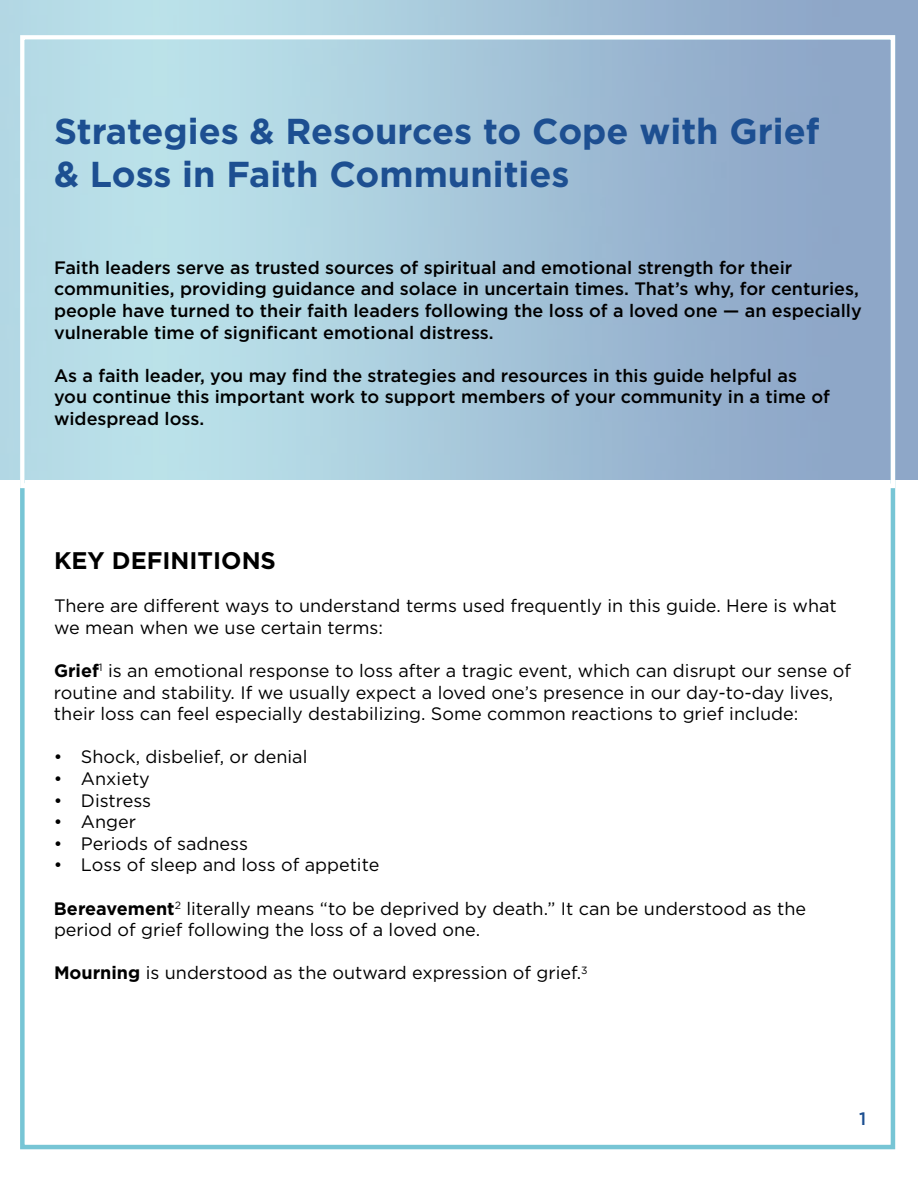
<style>
.page{position:relative;width:918px;height:1188px;background:#fff}
.page>*{position:absolute;margin:0;border:0;box-sizing:border-box;transform-origin:0 0}
.t1{font:700 36px/43.2px "Gotham";color:#1d4f91}
.t2{font:700 24px "Gotham";color:#000}
.t3{font:18px/21.6px "Gotham";color:#000}
.t4{font:500 18px/21.6px "Gotham";color:#000}
.t5{font:500 18px "Gotham";color:#1d4f91}
.s1{font-weight:700}
</style>
<div class="page">
<div style="left:20px;top:35px;width:875px;height:453px;border:4px solid #fff"></div>
<h1 class="t1" style="left:54px;top:110px;width:767px">Strategies &amp; Resources to Cope with Grief &amp; Loss in Faith Communities</h1>
<p class="t4" style="left:54px;top:257px;width:809px">Faith leaders serve as trusted sources of spiritual and emotional strength for their communities, providing guidance and solace in uncertain times. That’s why, for centuries, people have turned to their faith leaders following the loss of a loved one — an especially vulnerable time of significant emotional distress.</p>
<p class="t4" style="left:54px;top:365px;width:778px">As a faith leader, you may find the strategies and resources in this guide helpful as you continue this important work to support members of your community in a time of widespread loss.</p>
<h2 class="t2" style="left:54px;top:545px;width:223px">KEY DEFINITIONS</h2>
<p class="t3" style="left:54px;top:595px;width:784px">There are different ways to understand terms used frequently in this guide. Here is what we mean when we use certain terms:</p>
<p class="t3" style="left:54px;top:660px;width:799px"><span class="s1">Grief</span><sup>1</sup> is an emotional response to loss after a tragic event, which can disrupt our sense of routine and stability. If we usually expect a loved one’s presence in our day-to-day lives, their loss can feel especially destabilizing. Some common reactions to grief include:</p>
<p class="t3" style="left:54px;top:746px;width:255px">• Shock, disbelief, or denial</p>
<p class="t3" style="left:54px;top:768px;width:97px">• Anxiety</p>
<p class="t3" style="left:54px;top:789px;width:99px">• Distress</p>
<p class="t3" style="left:54px;top:811px;width:84px">• Anger</p>
<p class="t3" style="left:54px;top:832px;width:196px">• Periods of sadness</p>
<p class="t3" style="left:54px;top:854px;width:327px">• Loss of sleep and loss of appetite</p>
<p class="t3" style="left:54px;top:897px;width:754px"><span class="s1">Bereavement</span><sup>2</sup> literally means “to be deprived by death.” It can be understood as the period of grief following the loss of a loved one.</p>
<p class="t3" style="left:54px;top:962px;width:535px"><span class="s1">Mourning</span> is understood as the outward expression of grief.<sup>3</sup></p>
<p class="t5" style="left:859px;top:1107px;width:9px">1</p>
</div>
